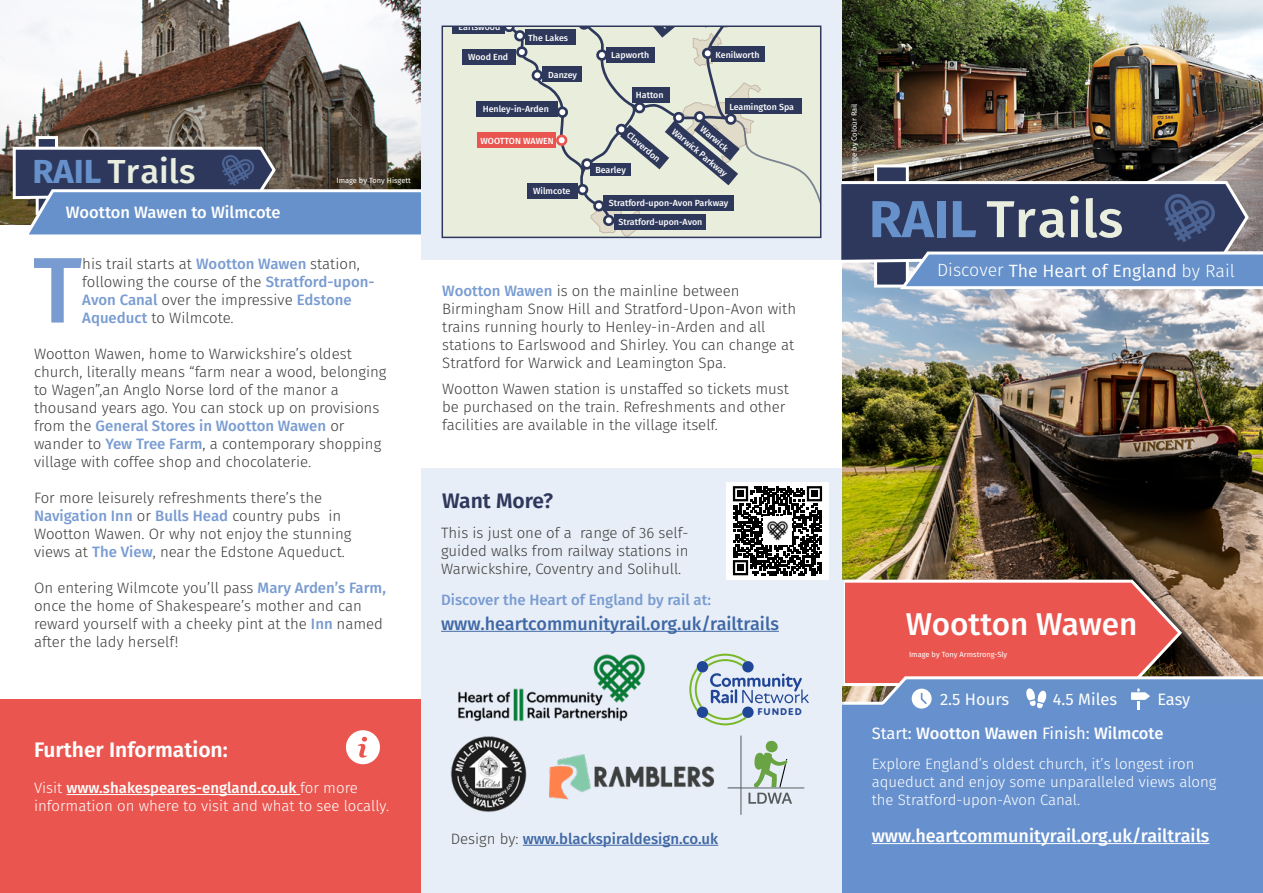
<style>
.page{position:relative;width:1263px;height:893px;background:#fff}
.page>*{position:absolute;margin:0;border:0;box-sizing:border-box;transform-origin:0 0}
.t1{font:500 93.15px "Fira Sans";color:#789bd1}
.t2{font:500 51.9px "Fira Sans";color:#e9eedf}
.t3{font:500 33.3px "Fira Sans";color:#e9eedf}
.t4{font:500 31.5px "Fira Sans";color:#fff}
.t5{font:600 21px "Fira Sans";color:#fff}
.t6{font:600 21px "Fira Sans";color:#2e385c}
.t7{font:500 18px "Fira Sans";color:#fff}
.t8{font:500 18px "Fira Sans";color:#3f68a5}
.t9{font:17.7px "Fira Sans";color:#fff}
.t10{font:500 16.5px/33.3px "Fira Sans";color:#fff}
.t11{font:16.5px "Fira Sans";color:#fff}
.t12{font:300 15px/18px "Fira Sans";color:#3c3c3b}
.t13{font:300 15px/18px "Fira Sans";color:#fff}
.t14{font:500 15px "Fira Sans";color:#3f68a5}
.t15{font:500 15px "Fira Sans";color:#789bd1}
.t16{font:800 10.05px "Atten Round New";letter-spacing:.1em;color:#204697}
.t17{font:500 8.85px "Fira Sans";color:#fff}
.t18{font:7.5px "Fira Sans";color:#fff}
.s1{font-weight:700;color:#6691cb}
.s2{font-weight:500;color:#789bd1}
.s3{font-weight:500}
.s4{font-weight:300;color:#3c3c3b}
.s5{font-weight:300}
.s6{font-weight:400}
</style>
<div class="page">
<img style="left:0;top:0;width:421px;height:225px">
<img style="left:842px;top:291px;width:421px;height:287px">
<img style="left:842px;top:0;width:421px;height:180px">
<div style="left:874px;top:164px;width:35px;height:124px;background:#2e385c;border:3px solid #fff"></div>
<svg style="left:837px;top:180px;width:426px;height:111px;background:#57678b"></svg>
<div style="left:842px;top:705px;width:421px;height:188px;background:#6791ce"></div>
<svg style="left:844px;top:578px;width:419px;height:132px;background:#c07376"></svg>
<hr style="left:842px;top:702px;width:41px;height:3px;background:#fff">
<div style="left:0;top:699px;width:421px;height:194px;background:#ea564f"></div>
<div style="left:36px;top:136px;width:22px;height:79px;background:#2e385c;border:3px solid #fff"></div>
<svg style="left:11px;top:145px;width:410px;height:90px;background:#607394"></svg>
<div style="left:421px;top:0;width:421px;height:259px;background:#e8eef7"></div>
<div style="left:444px;top:29px;width:374px;height:206px;background:#e8eddc"></div>
<div style="left:478px;top:133px;width:78px;height:15px;background:#ea564f"></div>
<div style="left:476px;top:101px;width:81px;height:15px;background:#2e385b"></div>
<div style="left:462px;top:49px;width:54px;height:15px;background:#2e385b"></div>
<div style="left:452px;top:26px;width:53px;height:8px;background:#2e385b"></div>
<svg style="left:499px;top:29px;width:310px;height:206px;background:#b8bbb8"></svg>
<div style="left:441px;top:26px;width:380px;height:212px;border:2px solid #2e385c"></div>
<hr style="left:872px;top:843px;width:337px;height:1px;background:#fff">
<div style="left:422px;top:468px;width:422px;height:425px;background:#e8eef7"></div>
<hr style="left:441px;top:631px;width:338px;height:1px;background:#3f68a5">
<hr style="left:523px;top:845px;width:195px;height:1px;background:#3f68a5">
<div style="left:726px;top:482px;width:102px;height:98px;background:#fff"></div>
<svg style="left:733px;top:486px;width:89px;height:89px"></svg>
<div style="left:737px;top:490px;width:7px;height:7px;background:#000"></div>
<div style="left:811px;top:490px;width:7px;height:7px;background:#000"></div>
<div style="left:737px;top:564px;width:7px;height:7px;background:#000"></div>
<img style="left:763px;top:517px;width:29px;height:28px">
<hr style="left:67px;top:794px;width:233px;height:1px;background:#fff">
<svg style="left:346px;top:730px;width:34px;height:34px"></svg>
<img style="left:458px;top:654px;width:188px;height:68px">
<svg style="left:689px;top:654px;width:120px;height:71px"></svg>
<div style="left:742px;top:661px;width:12px;height:11px;background:#204697;border-radius:50%"></div>
<div style="left:697px;top:661px;width:11px;height:11px;background:#204697;border-radius:50%"></div>
<div style="left:697px;top:707px;width:11px;height:11px;background:#204697;border-radius:50%"></div>
<div style="left:742px;top:707px;width:12px;height:11px;background:#204697;border-radius:50%"></div>
<img style="left:549px;top:754px;width:165px;height:46px">
<svg style="left:728px;top:735px;width:76px;height:80px"></svg>
<img style="left:450px;top:736px;width:77px;height:76px">
<h3 class="t3" style="left:32px;top:144px;width:165px"><span class="s1">RAIL</span> Trails</h3>
<p class="t10" style="left:66px;top:195px;width:216px">Wootton Wawen to Wilmcote</p>
<p class="t18" style="left:336px;top:175px;width:76px">Image by Tony Hisgett</p>
<h1 class="t1" style="left:33px;top:215px;width:51px">T</h1>
<p class="t12" style="left:82px;top:254px;width:294px">his trail starts at <span class="s2">Wootton Wawen</span> station, following the course of the <span class="s2">Stratford-upon-Avon Canal</span> over the impressive <span class="s2">Edstone Aqueduct</span> to Wilmcote.</p>
<p class="t12" style="left:34px;top:344px;width:354px">Wootton Wawen, home to Warwickshire’s oldest church, literally means “farm near a wood, belonging to Wagen”,an Anglo Norse lord of the manor a thousand years ago. You can stock up on provisions from the <span class="s2">General Stores in Wootton Wawen</span> or wander to <span class="s2">Yew Tree Farm</span>, a contemporary shopping village with coffee shop and chocolaterie.</p>
<p class="t12" style="left:34px;top:488px;width:319px">For more leisurely refreshments there’s the <span class="s2">Navigation Inn</span> or <span class="s2">Bulls Head</span> country pubs in Wootton Wawen. Or why not enjoy the stunning views at <span class="s2">The View</span>, near the Edstone Aqueduct.</p>
<p class="t12" style="left:34px;top:578px;width:353px">On entering Wilmcote you’ll pass <span class="s2">Mary Arden’s Farm, </span>once the home of Shakespeare’s mother and can reward yourself with a cheeky pint at the <span class="s2">Inn</span> named after the lady herself!</p>
<h3 class="t5" style="left:34px;top:732px;width:195px">Further Information:</h3>
<p class="t13" style="left:34px;top:779px;width:357px">Visit <span class="s3">www.shakespeares-england.co.uk</span> for more information on where to visit and what to see locally.</p>
<p class="t17" style="left:459px;top:20px;width:43px">Earlswood</p>
<p class="t17" style="left:468px;top:50px;width:42px">Wood End</p>
<p class="t17" style="left:528px;top:31px;width:41px">The Lakes</p>
<p class="t17" style="left:548px;top:67px;width:30px">Danzey</p>
<p class="t17" style="left:483px;top:101px;width:68px">Henley-in-Arden</p>
<p class="t17" style="left:480px;top:134px;width:75px">WOOTTON WAWEN</p>
<p class="t17" style="left:533px;top:184px;width:39px">Wilmcote</p>
<p class="t17" style="left:611px;top:47px;width:40px">Lapworth</p>
<p class="t17" style="left:716px;top:47px;width:46px">Kenilworth</p>
<p class="t17" style="left:636px;top:88px;width:29px">Hatton</p>
<p class="t17" style="left:633px;top:128px;width:42px;rotate:40deg">Claverdon</p>
<p class="t17" style="left:595px;top:163px;width:32px">Bearley</p>
<p class="t17" style="left:730px;top:100px;width:66px">Leamington Spa</p>
<p class="t17" style="left:706px;top:122px;width:35px;rotate:40deg">Warwick</p>
<p class="t17" style="left:678px;top:125px;width:70px;rotate:40deg">Warwick Parkway</p>
<p class="t17" style="left:609px;top:196px;width:121px">Stratford-upon-Avon Parkway</p>
<p class="t17" style="left:618px;top:215px;width:85px">Stratford-upon-Avon</p>
<p class="t12" style="left:442px;top:281px;width:355px"><span class="s2">Wootton Wawen</span> is on the mainline between Birmingham Snow Hill and Stratford-Upon-Avon with trains running hourly to Henley-in-Arden and all stations to Earlswood and Shirley. You can change at Stratford for Warwick and Leamington Spa.</p>
<p class="t12" style="left:442px;top:380px;width:348px">Wootton Wawen station is unstaffed so tickets must be purchased on the train. Refreshments and other facilities are available in the village itself.</p>
<h3 class="t6" style="left:442px;top:484px;width:112px">Want More?</h3>
<p class="t12" style="left:441px;top:524px;width:249px;text-align:justify">This is just one of a range of 36 self&shy;guided walks from railway stations in Warwickshire, Coventry and Solihull.</p>
<p class="t15" style="left:441px;top:587px;width:271px">Discover the Heart of England by rail at:</p>
<p class="t8" style="left:441px;top:609px;width:339px">www.heartcommunityrail.org.uk/railtrails</p>
<p class="t16" style="left:757px;top:706px;width:46px">FUNDED</p>
<p class="t14" style="left:451px;top:826px;width:269px"><span class="s4">Design by:</span> www.blackspiraldesign.co.uk</p>
<p class="t18" style="left:849px;top:173px;width:71px;rotate:-90deg">Image by Colour Rail</p>
<h2 class="t2" style="left:869px;top:177px;width:256px"><span class="s1">RAIL</span> Trails</h2>
<p class="t9" style="left:937px;top:257px;width:299px"><span class="s5">Discover</span> The Heart of England <span class="s5">by Rail</span></p>
<h3 class="t4" style="left:906px;top:599px;width:233px">Wootton Wawen</h3>
<p class="t18" style="left:909px;top:649px;width:100px">Image by Tony Armstrong-Sly</p>
<p class="t11" style="left:940px;top:687px;width:71px">2.5 Hours</p>
<p class="t11" style="left:1053px;top:687px;width:66px">4.5 Miles</p>
<p class="t10" style="left:872px;top:682px;width:320px;text-indent:286px"><span class="s6">Easy<br>Start:</span> Wootton Wawen <span class="s6">Finish:</span> Wilmcote</p>
<p class="t13" style="left:872px;top:754px;width:346px">Explore England’s oldest church, it’s longest iron aqueduct and enjoy some unparalleled views along the Stratford-upon-Avon Canal.</p>
<p class="t7" style="left:872px;top:821px;width:339px">www.heartcommunityrail.org.uk/railtrails</p>
</div>
